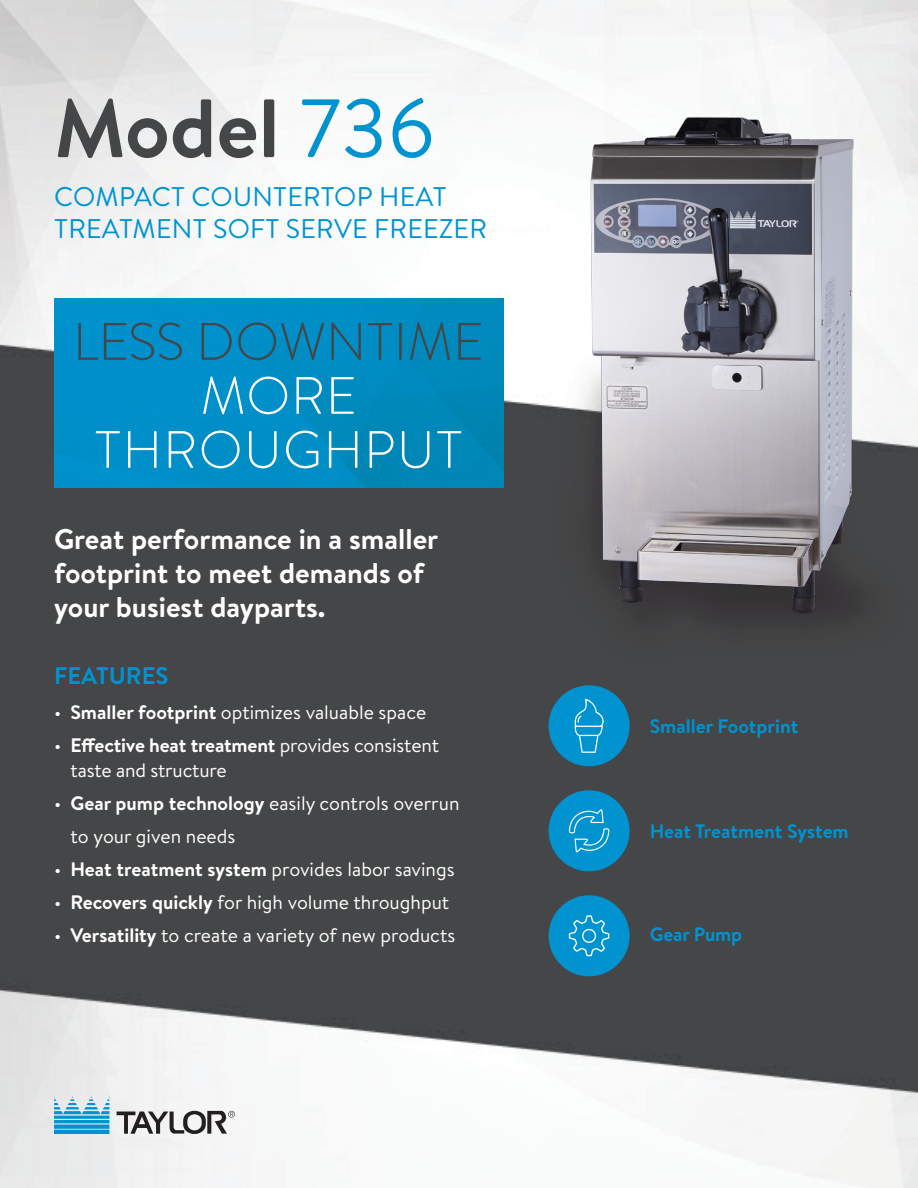
<style>
.page{position:relative;width:918px;height:1188px;background:#fff}
.page>*{position:absolute;margin:0;border:0;box-sizing:border-box;transform-origin:0 0}
.t1{font:700 82.5px "Brandon Text";color:#454647}
.t2{font:300 52.5px/54px "Brandon Text";letter-spacing:.03em;color:#fff;text-align:center}
.t3{font:300 52.5px "Brandon Text";letter-spacing:.01em;color:#454647}
.t4{font:700 28.5px/34.2px "Brandon Text";color:#fff}
.t5{font:27px/31.5px "Brandon Text";letter-spacing:.01em;color:#0093d0}
.t6{font:700 24px "Brandon Text";color:#0093d0}
.t7{font:19.5px/25.5px "Brandon Text";color:#fff}
.t8{font:700 19.5px "Brandon Text";color:#0093d0}
.s1{font-weight:400;color:#0093d0}
.s2{font-weight:700}
</style>
<div class="page">
<img style="left:0;top:0;width:918px;height:1188px">
<div style="left:549px;top:790px;width:81px;height:81px;background:#0093d0;border-radius:50%"></div>
<div style="left:549px;top:895px;width:81px;height:81px;background:#0093d0;border-radius:50%"></div>
<svg style="left:569px;top:915px;width:40px;height:41px"></svg>
<svg style="left:569px;top:809px;width:40px;height:43px"></svg>
<div style="left:549px;top:685px;width:81px;height:81px;background:#0093d0;border-radius:50%"></div>
<svg style="left:574px;top:699px;width:30px;height:54px"></svg>
<img style="left:572px;top:114px;width:305px;height:499px">
<svg style="left:117px;top:1111px;width:118px;height:23px"></svg>
<svg style="left:54px;top:1096px;width:55px;height:38px;background:#69badb"></svg>
<img style="left:54px;top:298px;width:449px;height:190px">
<h1 class="t1" style="left:54px;top:71px;width:382px">Model <span class="s1">736</span></h1>
<h3 class="t5" style="left:54px;top:180px;width:434px">COMPACT COUNTERTOP HEAT<br>TREATMENT SOFT SERVE FREEZER</h3>
<h2 class="t3" style="left:73px;top:306px;width:412px">LESS DOWNTIME</h2>
<h2 class="t2" style="left:94px;top:367px;width:370px">MORE<br>THROUGHPUT</h2>
<h3 class="t4" style="left:54px;top:521px;width:386px">Great performance in a smaller footprint to meet demands of your busiest dayparts.</h3>
<p class="t6" style="left:54px;top:659px;width:116px">FEATURES</p>
<p class="t7" style="left:54px;top:699px;width:374px">• <span class="s2">Smaller footprint</span> optimizes valuable space</p>
<p class="t7" style="left:70px;top:732px;width:370px;text-indent:-16px">• <span class="s2">Effective heat treatment</span> provides consistent taste and structure</p>
<p class="t7" style="left:70px;top:786px;width:391px;line-height:33px;text-indent:-16px">• <span class="s2">Gear pump technology</span> easily controls overrun to your given needs</p>
<p class="t7" style="left:54px;top:856px;width:402px">• <span class="s2">Heat treatment system</span> provides labor savings</p>
<p class="t7" style="left:54px;top:889px;width:397px">• <span class="s2">Recovers quickly</span> for high volume throughput</p>
<p class="t7" style="left:54px;top:922px;width:403px">• <span class="s2">Versatility</span> to create a variety of new products</p>
<p class="t8" style="left:650px;top:712px;width:150px">Smaller Footprint</p>
<p class="t8" style="left:650px;top:817px;width:201px">Heat Treatment System</p>
<p class="t8" style="left:650px;top:920px;width:94px">Gear Pump</p>
</div>
